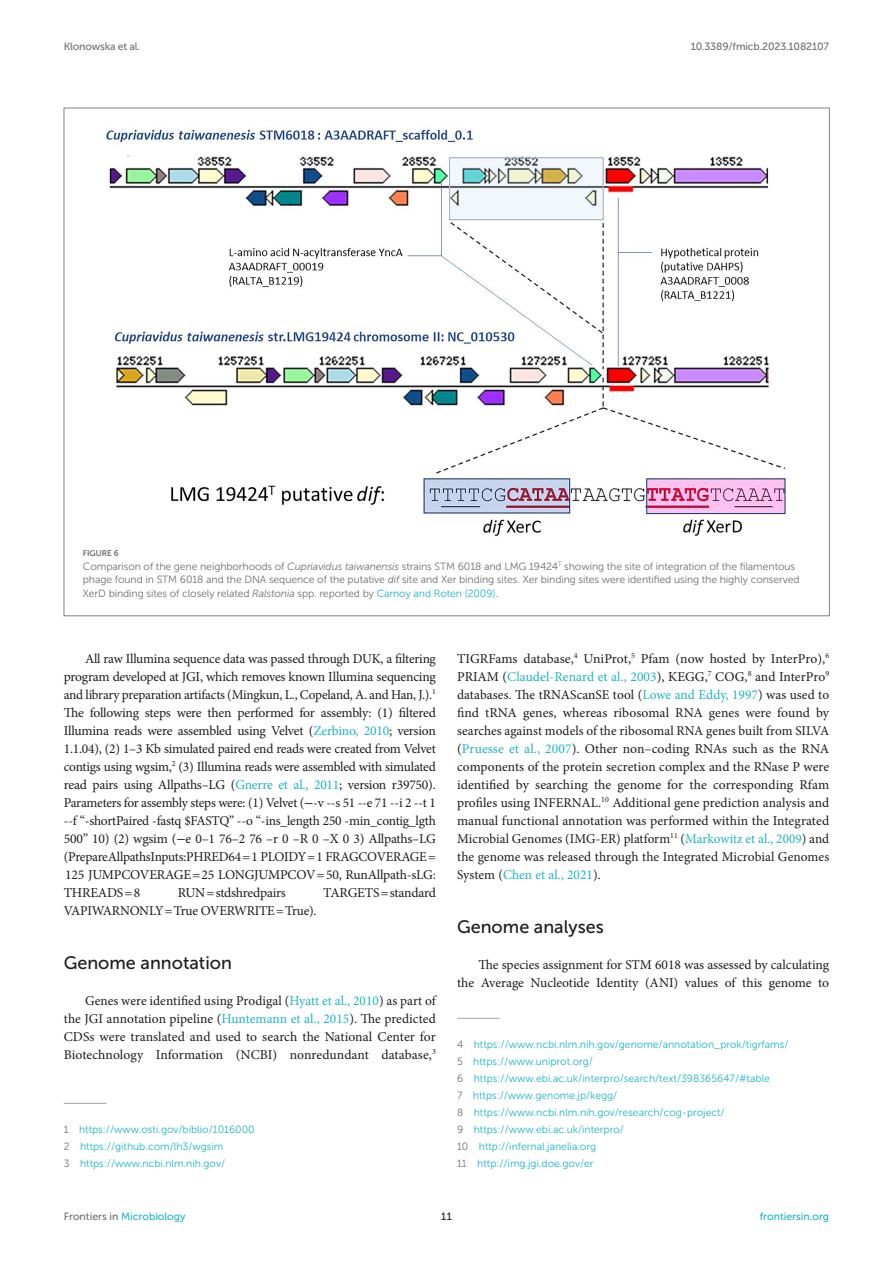
<style>
.page{position:relative;width:893px;height:1263px;background:#fff}
.page>*{position:absolute;margin:0;border:0;box-sizing:border-box;transform-origin:0 0}
.HEAD_2{font:18px "Museo Sans 500";color:#1b1c1b}
.TEXT_FLUSH{font:13.5px/18px "Minion Pro";letter-spacing:-.005em;color:#1b1c1b;text-align:justify}
.TEXT{font:13.5px/18px "Minion Pro";letter-spacing:-.015em;color:#1b1c1b;text-align:justify}
.FOOTNOTE{font:10.5px "Museo Sans 300";color:#1db5c3}
.FIG_LEG{font:10.5px/13.5px "Museo Sans 300";letter-spacing:-.01em;color:#706f70}
.t1{font:10.5px "Museo Sans 500";letter-spacing:-.015em;color:#706f70}
.t2{font:10.5px "Museo Sans 500";color:#1db5c3}
.t3{font:10.5px "Museo Sans 500";color:#1b1c1b}
.FIG_HD{font:8.25px "Museo Sans 700";letter-spacing:-.01em;color:#706f70}
.s1{font-style:italic}
.s2{color:#1db5c3}
.s3{font-family:"STIX General"}
.s4{color:#706f70}
</style>
<div class="page">
<hr style="left:64px;top:1103px;width:42px;height:1px;background:#a2a3a3">
<hr style="left:457px;top:1018px;width:43px;height:1px;background:#a2a3a3">
<img style="left:106px;top:127px;width:680px;height:409px">
<p class="t1" style="left:64px;top:41px;width:78px">Klonowska et al.</p>
<p class="t1" style="left:691px;top:41px;width:140px">10.3389/fmicb.2023.1082107</p>
<p class="FIG_HD" style="left:83px;top:549px;width:37px">FIGURE 6</p>
<p class="FIG_LEG" style="left:83px;top:559px;width:718px">Comparison of the gene neighborhoods of <span class="s1">Cupriavidus taiwanensis</span> strains STM 6018 and LMG 19424<sup>T</sup> showing the site of integration of the filamentous phage found in STM 6018 and the DNA sequence of the putative <span class="s1">dif</span> site and Xer binding sites. Xer binding sites were identified using the highly conserved<br>XerD binding sites of closely related <span class="s1">Ralstonia</span> spp. reported by <span class="s2">Carnoy and Roten (2009)</span>.</p>
<p class="TEXT" style="left:64px;top:650px;width:374px;text-indent:21px">All raw Illumina sequence data was passed through DUK, a filtering program developed at JGI, which removes known Illumina sequencing and library preparation artifacts (Mingkun, L., Copeland, A. and Han, J.).<sup>1<br></sup>The following steps were then performed for assembly: (1) filtered Illumina reads were assembled using Velvet (<span class="s2">Zerbino, 2010</span>; version 1.1.04), (2) 1–3 Kb simulated paired end reads were created from Velvet contigs using wgsim,<sup>2</sup> (3) Illumina reads were assembled with simulated read pairs using Allpaths–LG (<span class="s2">Gnerre et al., 2011</span>; version r39750).<br>Parameters for assembly steps were: (1) Velvet (<span class="s3">−</span>-v --s 51 --e 71 --i 2 --t 1 --f “-shortPaired -fastq $FASTQ” --o “-ins_length 250 -min_contig_lgth 500” 10) (2) wgsim (<span class="s3">−</span>e 0–1 76–2 76 –r 0 –R 0 –X 0 3) Allpaths–LG (PrepareAllpathsInputs:PHRED64=1 PLOIDY=1 FRAGCOVERAGE= 125 JUMPCOVERAGE=25 LONGJUMPCOV=50, RunAllpath-sLG:<br>THREADS=8</p>
<p class="TEXT" style="left:178px;top:884px;width:110px">RUN=stdshredpairs</p>
<p class="TEXT" style="left:323px;top:884px;width:114px">TARGETS=standard</p>
<p class="TEXT" style="left:64px;top:902px;width:254px">VAPIWARNONLY=True OVERWRITE=True).</p>
<p class="HEAD_2" style="left:64px;top:953px;width:170px">Genome annotation</p>
<p class="TEXT_FLUSH" style="left:64px;top:992px;width:374px;text-indent:21px">Genes were identified using Prodigal (<span class="s2">Hyatt et al., 2010</span>) as part of the JGI annotation pipeline (<span class="s2">Huntemann et al., 2015</span>). The predicted CDSs were translated and used to search the National Center for Biotechnology Information (NCBI) nonredundant database,<sup>3</sup></p>
<p class="FOOTNOTE" style="left:64px;top:1124px;width:192px"><span class="s4">1</span> https://www.osti.gov/biblio/1016000</p>
<p class="FOOTNOTE" style="left:64px;top:1141px;width:161px"><span class="s4">2</span> https://github.com/lh3/wgsim</p>
<p class="FOOTNOTE" style="left:64px;top:1158px;width:163px"><span class="s4">3</span> https://www.ncbi.nlm.nih.gov/</p>
<p class="TEXT_FLUSH" style="left:457px;top:650px;width:374px">TIGRFams database,<sup>4</sup> UniProt,<sup>5</sup> Pfam (now hosted by InterPro),<sup>6<br></sup>PRIAM (<span class="s2">Claudel-Renard et al., 2003</span>), KEGG,<sup>7</sup> COG,<sup>8</sup> and InterPro<sup>9 </sup>databases. The tRNAScanSE tool (<span class="s2">Lowe and Eddy, 1997</span>) was used to find tRNA genes, whereas ribosomal RNA genes were found by searches against models of the ribosomal RNA genes built from SILVA (<span class="s2">Pruesse et al., 2007</span>). Other non–coding RNAs such as the RNA components of the protein secretion complex and the RNase P were identified by searching the genome for the corresponding Rfam profiles using INFERNAL.<sup>10</sup> Additional gene prediction analysis and manual functional annotation was performed within the Integrated Microbial Genomes (IMG-ER) platform<sup>11</sup> (<span class="s2">Markowitz et al., 2009</span>) and the genome was released through the Integrated Microbial Genomes System (<span class="s2">Chen et al., 2021</span>).</p>
<p class="HEAD_2" style="left:457px;top:917px;width:148px">Genome analyses</p>
<p class="TEXT_FLUSH" style="left:457px;top:956px;width:374px;text-align:right">The species assignment for STM 6018 was assessed by calculating<br>the Average Nucleotide Identity (ANI) values of this genome to</p>
<p class="FOOTNOTE" style="left:457px;top:1039px;width:333px"><span class="s4">4</span> https://www.ncbi.nlm.nih.gov/genome/annotation_prok/tigrfams/</p>
<p class="FOOTNOTE" style="left:457px;top:1056px;width:137px"><span class="s4">5</span> https://www.uniprot.org/</p>
<p class="FOOTNOTE" style="left:457px;top:1073px;width:314px"><span class="s4">6</span> https://www.ebi.ac.uk/interpro/search/text/398365647/#table</p>
<p class="FOOTNOTE" style="left:457px;top:1090px;width:162px"><span class="s4">7</span> https://www.genome.jp/kegg/</p>
<p class="FOOTNOTE" style="left:457px;top:1107px;width:269px"><span class="s4">8</span> https://www.ncbi.nlm.nih.gov/research/cog-project/</p>
<p class="FOOTNOTE" style="left:457px;top:1124px;width:168px"><span class="s4">9</span> https://www.ebi.ac.uk/interpro/</p>
<p class="FOOTNOTE" style="left:457px;top:1141px;width:141px"><span class="s4">10</span> http://infernal.janelia.org</p>
<p class="FOOTNOTE" style="left:457px;top:1158px;width:138px"><span class="s4">11</span> http://img.jgi.doe.gov/er</p>
<p class="t2" style="left:64px;top:1211px;width:123px"><span class="s4">Frontiers in</span> Microbiology</p>
<p class="t3" style="left:441px;top:1211px;width:12px">11</p>
<p class="t2" style="left:760px;top:1211px;width:71px">frontiersin.org</p>
</div>
